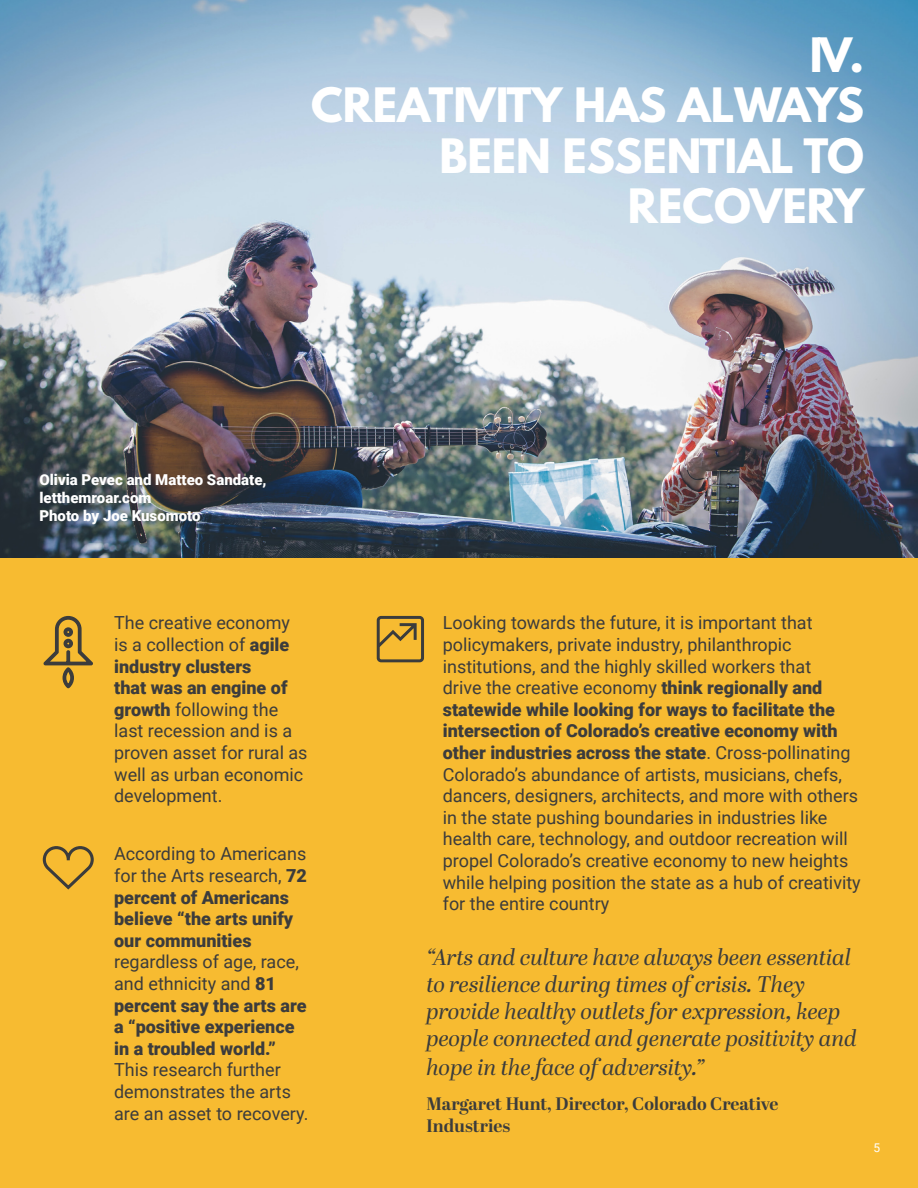
<style>
.page{position:relative;width:918px;height:1188px;background:#fff}
.page>*{position:absolute;margin:0;border:0;box-sizing:border-box;transform-origin:0 0}
.t1{font:700 42px/50.4px "League Spartan";color:#fff;text-align:right}
.t2{font:italic 22.5px/27.5px "Abril Display";color:#3b3c3c}
.t3{font:18px/21.6px "Roboto";color:#3c3c3c}
.t4{font:700 18px/21.6px "Abril Display";color:#3b3c3c}
.t5{font:900 15px/18px "Roboto";color:#fff}
.t6{font:12px "Roboto";color:#fff}
.s1{font-weight:900}
</style>
<div class="page">
<img style="left:0;top:0;width:918px;height:559px">
<div style="left:0;top:559px;width:918px;height:629px;background:#f7bb31"></div>
<svg style="left:43px;top:615px;width:50px;height:74px"></svg>
<svg style="left:42px;top:846px;width:52px;height:44px"></svg>
<svg style="left:376px;top:615px;width:48px;height:48px"></svg>
<p class="t1" style="left:810px;top:29px;width:56px">IV.</p>
<p class="t1" style="left:311px;top:80px;width:554px">CREATIVITY HAS ALWAYS<br>BEEN ESSENTIAL TO<br>RECOVERY</p>
<p class="t5" style="left:39px;top:470px;width:229px">Olivia Pevec and Matteo Sandate, letthemroar.com</p>
<p class="t5" style="left:39px;top:506px;width:163px">Photo by Joe Kusomoto</p>
<p class="t3" style="left:114px;top:612px;width:195px">The creative economy is a collection of <span class="s1">agile industry clusters<br>that was an engine of growth</span> following the last recession and is a proven asset for rural as well as urban economic development.</p>
<p class="t3" style="left:114px;top:842px;width:196px">According to Americans for the Arts research, <span class="s1">72 percent of Americans believe “the arts unify our communities </span>regardless of age, race, and ethnicity and <span class="s1">81 percent say the arts are a “positive experience in a troubled world.”<br></span>This research further demonstrates the arts are an asset to recovery.</p>
<p class="t3" style="left:443px;top:612px;width:420px">Looking towards the future, it is important that policymakers, private industry, philanthropic institutions, and the highly skilled workers that<br>drive the creative economy <span class="s1">think regionally and statewide while looking for ways to facilitate the intersection of Colorado’s creative economy with other industries across the state</span>. Cross-pollinating Colorado’s abundance of artists, musicians, chefs, dancers, designers, architects, and more with others in the state pushing boundaries in industries like health care, technology, and outdoor recreation will propel Colorado’s creative economy to new heights while helping position the state as a hub of creativity for the entire country</p>
<p class="t2" style="left:426px;top:945px;width:432px">“Arts and culture have always been essential to resilience during times of crisis. They provide healthy outlets for expression, keep people connected and generate positivity and hope in the face of adversity.”</p>
<p class="t4" style="left:426px;top:1094px;width:353px">Margaret Hunt, Director, Colorado Creative<br>Industries</p>
<p class="t6" style="left:873px;top:1140px;width:8px">5</p>
</div>
